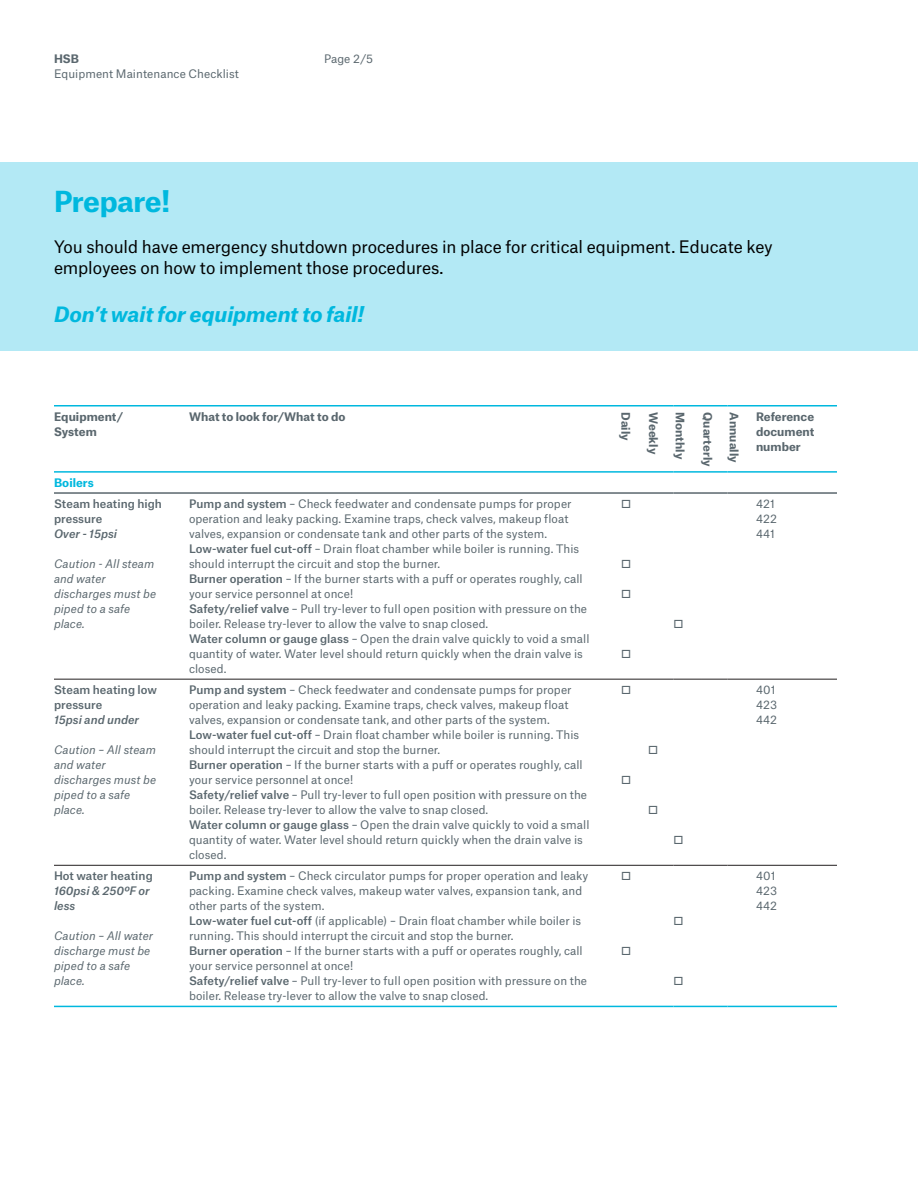
<style>
.page{position:relative;width:918px;height:1188px;background:#fff}
.page>*{position:absolute;margin:0;border:0;box-sizing:border-box;transform-origin:0 0}
.HSB_18_5pt_Bold{font:700 27.75px "Munich Re";letter-spacing:-.02em;color:#00b8de}
.HSB_13_5pt_Bold{font:italic 700 20.25px "Munich Re";color:#00b8de}
.HSB_11pt_Bold{font:16.5px/21px "Munich Re";letter-spacing:-.005em;color:#010101}
.HSB_7_5pt_Regular{font:11.25px/15px "Munich Re";letter-spacing:.005em;color:#5a676e}
.HSB_7_5pt_Regular-2{font:italic 11.25px/15px "Munich Re";letter-spacing:.005em;color:#5a676e}
.HSB_7_5pt_Regular-3{font:700 11.25px/15px "Munich Re";letter-spacing:.005em;color:#5a676e}
.HSB_7_5pt_Regular-4{font:500 11.25px/15px "Munich Re";letter-spacing:.005em;color:#5a676e}
.HSB_7_5pt_Regular-5{font:italic 500 11.25px/15px "Munich Re";letter-spacing:.005em;color:#5a676e}
.HSB_7_5pt_Regular-6{font:700 11.25px "Munich Re";color:#00b8de}
.s1{font-style:italic}
.s2{font-weight:500}
.s3{font-style:normal}
</style>
<div class="page">
<div style="left:0;top:162px;width:918px;height:189px;background:#b3e9f5"></div>
<hr style="left:54px;top:679px;width:135px;height:1px;background:#231f20">
<hr style="left:189px;top:679px;width:432px;height:1px;background:#231f20">
<svg style="left:621px;top:679px;width:135px;height:1px"></svg>
<hr style="left:756px;top:679px;width:81px;height:1px;background:#231f20">
<hr style="left:54px;top:865px;width:135px;height:1px;background:#231f20">
<hr style="left:189px;top:865px;width:432px;height:1px;background:#231f20">
<svg style="left:621px;top:865px;width:135px;height:1px"></svg>
<hr style="left:756px;top:865px;width:81px;height:1px;background:#231f20">
<hr style="left:54px;top:405px;width:135px;height:1px;background:#00b8de">
<hr style="left:189px;top:405px;width:432px;height:1px;background:#00b8de">
<svg style="left:621px;top:405px;width:135px;height:1px"></svg>
<hr style="left:756px;top:405px;width:81px;height:1px;background:#00b8de">
<hr style="left:54px;top:471px;width:135px;height:2px;background:#00b8de">
<hr style="left:189px;top:471px;width:432px;height:2px;background:#00b8de">
<hr style="left:621px;top:471px;width:27px;height:2px;background:#00b8de">
<hr style="left:648px;top:471px;width:26px;height:2px;background:#00b8de">
<hr style="left:674px;top:471px;width:28px;height:2px;background:#00b8de">
<hr style="left:702px;top:471px;width:26px;height:2px;background:#00b8de">
<hr style="left:728px;top:471px;width:28px;height:2px;background:#00b8de">
<hr style="left:756px;top:471px;width:81px;height:2px;background:#00b8de">
<hr style="left:54px;top:1006px;width:135px;height:1px;background:#00b8de">
<hr style="left:189px;top:1006px;width:432px;height:1px;background:#00b8de">
<svg style="left:621px;top:1006px;width:135px;height:1px"></svg>
<hr style="left:756px;top:1006px;width:81px;height:1px;background:#00b8de">
<hr style="left:54px;top:492px;width:135px;height:2px;background:#5a676e">
<hr style="left:189px;top:492px;width:432px;height:2px;background:#5a676e">
<hr style="left:621px;top:492px;width:27px;height:2px;background:#5a676e">
<hr style="left:648px;top:492px;width:26px;height:2px;background:#5a676e">
<hr style="left:674px;top:492px;width:28px;height:2px;background:#5a676e">
<hr style="left:702px;top:492px;width:26px;height:2px;background:#5a676e">
<hr style="left:728px;top:492px;width:28px;height:2px;background:#5a676e">
<hr style="left:756px;top:492px;width:81px;height:2px;background:#5a676e">
<p class="HSB_7_5pt_Regular-3" style="left:54px;top:50px;width:27px">HSB</p>
<p class="HSB_7_5pt_Regular" style="left:54px;top:65px;width:186px">Equipment Maintenance Checklist</p>
<p class="HSB_7_5pt_Regular" style="left:324px;top:50px;width:51px">Page 2/5</p>
<p class="HSB_18_5pt_Bold" style="left:54px;top:178px;width:118px">Prepare!</p>
<p class="HSB_11pt_Bold" style="left:54px;top:234px;width:720px">You should have emergency shutdown procedures in place for critical equipment. Educate key employees on how to implement those procedures.</p>
<p class="HSB_13_5pt_Bold" style="left:54px;top:298px;width:311px">Don’t wait for equipment to fail!</p>
<p class="HSB_7_5pt_Regular-3" style="left:54px;top:408px;width:71px">Equipment/<br>System</p>
<p class="HSB_7_5pt_Regular-3" style="left:189px;top:408px;width:158px">What to look for/What to do</p>
<p class="HSB_7_5pt_Regular-3" style="left:756px;top:408px;width:60px;text-align:justify">Reference document number</p>
<p class="HSB_7_5pt_Regular-6" style="left:54px;top:473px;width:41px">Boilers</p>
<p class="HSB_7_5pt_Regular-4" style="left:54px;top:495px;width:109px">Steam heating high pressure<br><span class="s1">Over - 15psi</span></p>
<p class="HSB_7_5pt_Regular-2" style="left:54px;top:555px;width:104px">Caution - All steam and water discharges must be piped to a safe place.</p>
<p class="HSB_7_5pt_Regular-3" style="left:634px;top:412px;width:30px;rotate:90deg">Daily</p>
<p class="HSB_7_5pt_Regular-3" style="left:662px;top:412px;width:43px;rotate:90deg">Weekly</p>
<p class="HSB_7_5pt_Regular-3" style="left:689px;top:412px;width:49px;rotate:90deg">Monthly</p>
<p class="HSB_7_5pt_Regular-3" style="left:717px;top:412px;width:56px;rotate:90deg">Quarterly</p>
<p class="HSB_7_5pt_Regular-3" style="left:743px;top:412px;width:52px;rotate:90deg">Annually</p>
<p class="HSB_7_5pt_Regular" style="left:189px;top:495px;width:402px"><span class="s2">Pump and system</span> – Check feedwater and condensate pumps for proper operation and leaky packing. Examine traps, check valves, makeup float valves, expansion or condensate tank and other parts of the system.<br><span class="s2">Low-water fuel cut-off</span> – Drain float chamber while boiler is running. This should interrupt the circuit and stop the burner.<br><span class="s2">Burner operation</span> – If the burner starts with a puff or operates roughly, call your service personnel at once!<br><span class="s2">Safety/relief valve</span> – Pull try-lever to full open position with pressure on the boiler. Release try-lever to allow the valve to snap closed.<br><span class="s2">Water column or gauge glass</span> – Open the drain valve quickly to void a small quantity of water. Water level should return quickly when the drain valve is closed.</p>
<p class="HSB_7_5pt_Regular" style="left:756px;top:495px;width:20px">421</p>
<p class="HSB_7_5pt_Regular" style="left:756px;top:510px;width:22px">422</p>
<p class="HSB_7_5pt_Regular" style="left:756px;top:525px;width:21px">441</p>
<p class="HSB_7_5pt_Regular-4" style="left:54px;top:681px;width:105px">Steam heating low pressure<br><span class="s1">15psi and under</span></p>
<p class="HSB_7_5pt_Regular-2" style="left:54px;top:741px;width:104px">Caution – All steam and water discharges must be piped to a safe place.</p>
<p class="HSB_7_5pt_Regular-5" style="left:54px;top:867px;width:100px"><span class="s3">Hot water heating<br></span>160psi &amp; 250ºF or less</p>
<p class="HSB_7_5pt_Regular-2" style="left:54px;top:928px;width:101px">Caution – All water discharge must be piped to a safe place.</p>
<p class="HSB_7_5pt_Regular" style="left:189px;top:681px;width:402px"><span class="s2">Pump and system</span> – Check feedwater and condensate pumps for proper operation and leaky packing. Examine traps, check valves, makeup float valves, expansion or condensate tank, and other parts of the system.<br><span class="s2">Low-water fuel cut-off</span> – Drain float chamber while boiler is running. This should interrupt the circuit and stop the burner.<br><span class="s2">Burner operation</span> – If the burner starts with a puff or operates roughly, call your service personnel at once!<br><span class="s2">Safety/relief valve</span> – Pull try-lever to full open position with pressure on the boiler. Release try-lever to allow the valve to snap closed.<br><span class="s2">Water column or gauge glass</span> – Open the drain valve quickly to void a small quantity of water. Water level should return quickly when the drain valve is closed.</p>
<p class="HSB_7_5pt_Regular" style="left:756px;top:681px;width:21px">401</p>
<p class="HSB_7_5pt_Regular" style="left:756px;top:696px;width:23px">423</p>
<p class="HSB_7_5pt_Regular" style="left:756px;top:711px;width:23px">442</p>
<p class="HSB_7_5pt_Regular" style="left:189px;top:867px;width:401px"><span class="s2">Pump and system</span> – Check circulator pumps for proper operation and leaky packing. Examine check valves, makeup water valves, expansion tank, and other parts of the system.<br><span class="s2">Low-water fuel cut-off</span> (if applicable) – Drain float chamber while boiler is running. This should interrupt the circuit and stop the burner.<br><span class="s2">Burner operation</span> – If the burner starts with a puff or operates roughly, call your service personnel at once!<br><span class="s2">Safety/relief valve</span> – Pull try-lever to full open position with pressure on the boiler. Release try-lever to allow the valve to snap closed.</p>
<p class="HSB_7_5pt_Regular" style="left:756px;top:867px;width:21px">401</p>
<p class="HSB_7_5pt_Regular" style="left:756px;top:882px;width:23px">423</p>
<p class="HSB_7_5pt_Regular" style="left:756px;top:897px;width:23px">442</p>
</div>
